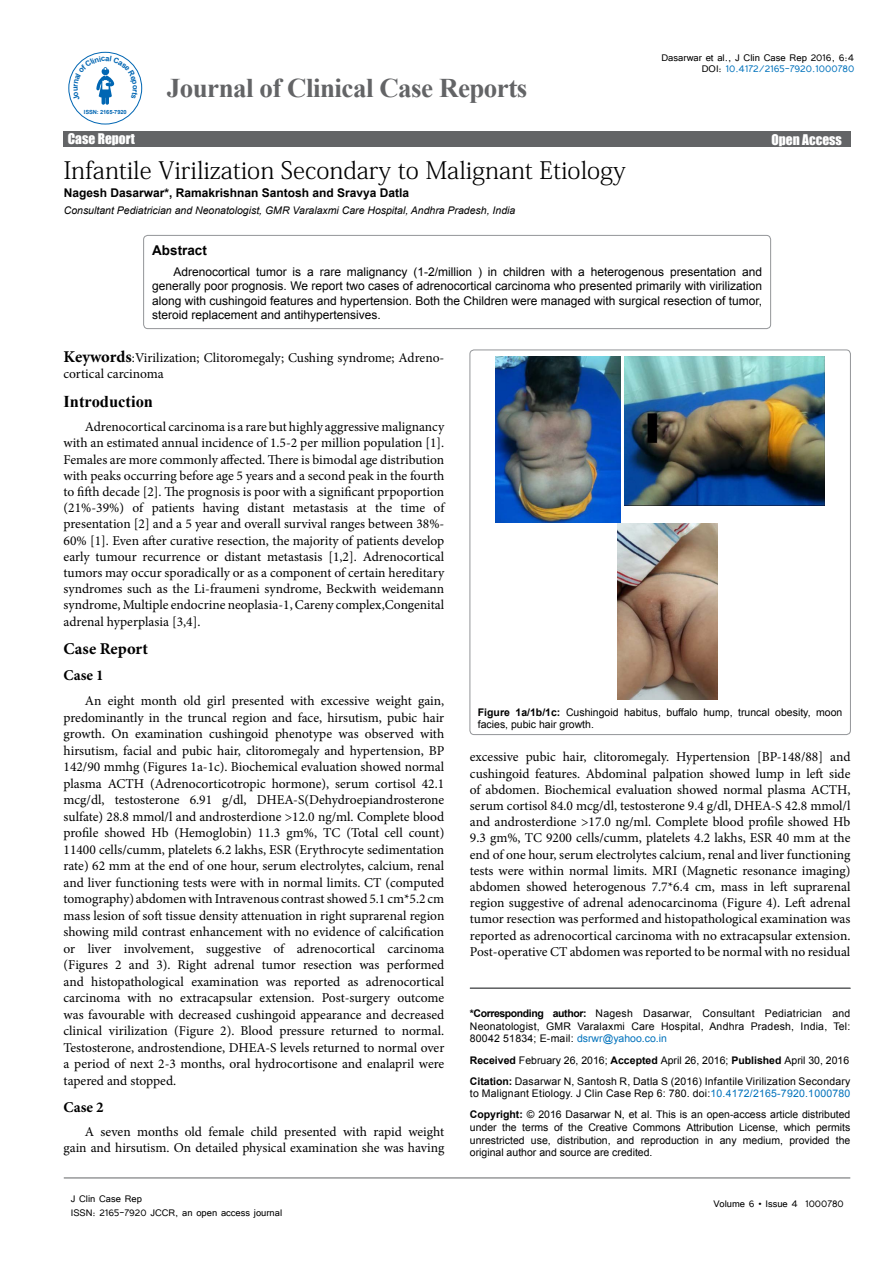
<style>
.page{position:relative;width:893px;height:1263px;background:#fff}
.page>*{position:absolute;margin:0;border:0;box-sizing:border-box;transform-origin:0 0}
.t1{font:700 27px "Times New Roman";letter-spacing:-.02em;color:#636466}
.t2{font:24px "Adobe Fangsong Std";color:#000}
.t3{font:700 16.5px "Times New Roman";color:#000}
.t4{font:700 16.5px "Minion Pro";letter-spacing:.005em;color:#000}
.t5{font:700 15px "Minion Pro";color:#000}
.t6{font:13.5px/16.2px "Minion Pro";color:#000;text-align:justify}
.t7{font:13.5px "Impact";color:#fff}
.t8{font:700 13.5px "Arial";color:#000}
.t9{font:12.15px/11.2px "Tunga";color:#000;text-align:right}
.t10{font:12px/14.4px "Arial";color:#000;text-align:justify}
.t11{font:12px/14.4px "Tunga";color:#000}
.t12{font:700 12px "Arial";color:#000}
.t13{font:10.5px/12.6px "Arial";color:#000;text-align:justify}
.t14{font:10.5px/21.1px "Arial";letter-spacing:.02em;color:#000}
.t15{font:italic 10.5px "Arial";color:#000}
.t16{font:700 5.7px "Arial";letter-spacing:-.02em;color:#0066b3}
.s1{color:#0072bc}
.s2{font-weight:700;font-size:16.5px}
.s3{font-weight:700}
</style>
<div class="page">
<div style="left:63px;top:131px;width:787px;height:16px;background:#636466"></div>
<hr style="left:64px;top:1178px;width:786px;height:1px;background:#636466">
<div style="left:68px;top:52px;width:74px;height:72px;border:1px solid #0066b3;border-radius:50%"></div>
<hr style="left:470px;top:988px;width:380px;height:1px;background:#636466">
<div style="left:144px;top:235px;width:627px;height:94px;border:1px solid #939598;border-radius:4px"></div>
<div style="left:470px;top:350px;width:380px;height:385px;border:1px solid #939598;border-radius:4px"></div>
<img style="left:496px;top:357px;width:125px;height:165px">
<img style="left:624px;top:356px;width:200px;height:150px">
<img style="left:617px;top:524px;width:100px;height:175px">
<svg style="left:74px;top:56px;width:64px;height:49px"></svg>
<p class="t16" style="left:84px;top:108px;width:44px">ISSN: 2165-7920</p>
<h1 class="t1" style="left:167px;top:70px;width:362px">Journal of Clinical Case Reports</h1>
<p class="t9" style="left:661px;top:51px;width:194px">Dasarwar et al., J Clin Case Rep 2016, 6:4<br>DOI: <span class="s1">10.4172/2165-7920.1000780</span></p>
<p class="t7" style="left:68px;top:128px;width:69px">Case Report</p>
<p class="t7" style="left:771px;top:129px;width:72px">Open Access</p>
<h2 class="t2" style="left:64px;top:155px;width:564px">Infantile Virilization Secondary to Malignant Etiology</h2>
<p class="t12" style="left:64px;top:185px;width:347px">Nagesh Dasarwar*, Ramakrishnan Santosh and Sravya Datla</p>
<p class="t15" style="left:64px;top:204px;width:453px">Consultant Pediatrician and Neonatologist, GMR Varalaxmi Care Hospital, Andhra Pradesh, India</p>
<p class="t8" style="left:152px;top:241px;width:56px">Abstract</p>
<p class="t10" style="left:152px;top:265px;width:611px;text-indent:21px">Adrenocortical tumor is a rare malignancy (1-2/million ) in children with a heterogenous presentation and generally poor prognosis. We report two cases of adrenocortical carcinoma who presented primarily with virilization along with cushingoid features and hypertension. Both the Children were managed with surgical resection of tumor, steroid replacement and antihypertensives.</p>
<p class="t6" style="left:64px;top:349px;width:382px"><span class="s2">Keywords</span>:Virilization; Clitoromegaly; Cushing syndrome; Adreno&shy;cortical carcinoma</p>
<p class="t3" style="left:64px;top:390px;width:91px">Introduction</p>
<p class="t6" style="left:64px;top:419px;width:382px;text-indent:21px">Adrenocortical carcinoma is a rare but highly aggressive malignancy with an estimated annual incidence of 1.5-2 per million population [1].<br>Females are more commonly affected. There is bimodal age distribution with peaks occurring before age 5 years and a second peak in the fourth to fifth decade [2]. The prognosis is poor with a significant prpoportion (21%-39%) of patients having distant metastasis at the time of presentation [2] and a 5 year and overall survival ranges between 38%- 60% [1]. Even after curative resection, the majority of patients develop early tumour recurrence or distant metastasis [1,2]. Adrenocortical tumors may occur sporadically or as a component of certain hereditary syndromes such as the Li-fraumeni syndrome, Beckwith weidemann syndrome, Multiple endocrine neoplasia-1, Careny complex,Congenital adrenal hyperplasia [3,4].</p>
<p class="t4" style="left:64px;top:637px;width:86px">Case Report</p>
<p class="t5" style="left:64px;top:665px;width:42px">Case 1</p>
<p class="t6" style="left:64px;top:693px;width:382px;text-indent:21px">An eight month old girl presented with excessive weight gain, predominantly in the truncal region and face, hirsutism, pubic hair growth. On examination cushingoid phenotype was observed with hirsutism, facial and pubic hair, clitoromegaly and hypertension, BP 142/90 mmhg (Figures 1a-1c). Biochemical evaluation showed normal plasma ACTH (Adrenocorticotropic hormone), serum cortisol 42.1 mcg/dl, testosterone 6.91 g/dl, DHEA-S(Dehydroepiandrosterone sulfate) 28.8 mmol/l and androsterdione &gt;12.0 ng/ml. Complete blood profile showed Hb (Hemoglobin) 11.3 gm%, TC (Total cell count)<br>11400 cells/cumm, platelets 6.2 lakhs, ESR (Erythrocyte sedimentation rate) 62 mm at the end of one hour, serum electrolytes, calcium, renal and liver functioning tests were with in normal limits. CT (computed tomography) abdomen with Intravenous contrast showed 5.1 cm*5.2 cm mass lesion of soft tissue density attenuation in right suprarenal region showing mild contrast enhancement with no evidence of calcification or liver involvement, suggestive of adrenocortical carcinoma (Figures 2 and 3). Right adrenal tumor resection was performed and histopathological examination was reported as adrenocortical carcinoma with no extracapsular extension. Post-surgery outcome was favourable with decreased cushingoid appearance and decreased clinical virilization (Figure 2). Blood pressure returned to normal.<br>Testosterone, androstendione, DHEA-S levels returned to normal over a period of next 2-3 months, oral hydrocortisone and enalapril were tapered and stopped.</p>
<p class="t5" style="left:64px;top:1096px;width:42px">Case 2</p>
<p class="t6" style="left:64px;top:1124px;width:382px;text-align:right">A seven months old female child presented with rapid weight gain and hirsutism. On detailed physical examination she was having</p>
<p class="t13" style="left:478px;top:706px;width:366px"><span class="s3">Figure 1a/1b/1c:</span> Cushingoid habitus, buffalo hump, truncal obesity, moon facies, pubic hair growth.</p>
<p class="t6" style="left:470px;top:749px;width:382px">excessive pubic hair, clitoromegaly. Hypertension [BP-148/88] and cushingoid features. Abdominal palpation showed lump in left side of abdomen. Biochemical evaluation showed normal plasma ACTH, serum cortisol 84.0 mcg/dl, testosterone 9.4 g/dl, DHEA-S 42.8 mmol/l and androsterdione &gt;17.0 ng/ml. Complete blood profile showed Hb 9.3 gm%, TC 9200 cells/cumm, platelets 4.2 lakhs, ESR 40 mm at the end of one hour, serum electrolytes calcium, renal and liver functioning tests were within normal limits. MRI (Magnetic resonance imaging) abdomen showed heterogenous 7.7*6.4 cm, mass in left suprarenal region suggestive of adrenal adenocarcinoma (Figure 4). Left adrenal tumor resection was performed and histopathological examination was reported as adrenocortical carcinoma with no extracapsular extension.<br>Post-operative CT abdomen was reported to be normal with no residual</p>
<p class="t13" style="left:470px;top:1007px;width:382px"><span class="s3">*Corresponding author:</span> Nagesh Dasarwar, Consultant Pediatrician and Neonatologist, GMR Varalaxmi Care Hospital, Andhra Pradesh, India, Tel:<br>80042 51834; E-mail: <span class="s1">dsrwr@yahoo.co.in</span></p>
<p class="t14" style="left:470px;top:1049px;width:382px"><span class="s3">Received</span> February 26, 2016; <span class="s3">Accepted</span> April 26, 2016; <span class="s3">Published</span> April 30, 2016<br><span class="s3">Citation:</span> Dasarwar N, Santosh R, Datla S (2016) Infantile Virilization Secondary</p>
<p class="t14" style="left:470px;top:1083px;width:382px">to Malignant Etiology. J Clin Case Rep 6: 780. doi:<span class="s1">10.4172/2165-7920.1000780<br></span><span class="s3">Copyright:</span> © 2016 Dasarwar N, et al. This is an open-access article distributed</p>
<p class="t13" style="left:470px;top:1121px;width:382px">under the terms of the Creative Commons Attribution License, which permits unrestricted use, distribution, and reproduction in any medium, provided the original author and source are credited.</p>
<p class="t11" style="left:71px;top:1190px;width:213px">J Clin Case Rep<br>ISSN: 2165-7920 JCCR, an open access journal</p>
<p class="t11" style="left:713px;top:1196px;width:132px">Volume 6 • Issue 4 1000780</p>
</div>
